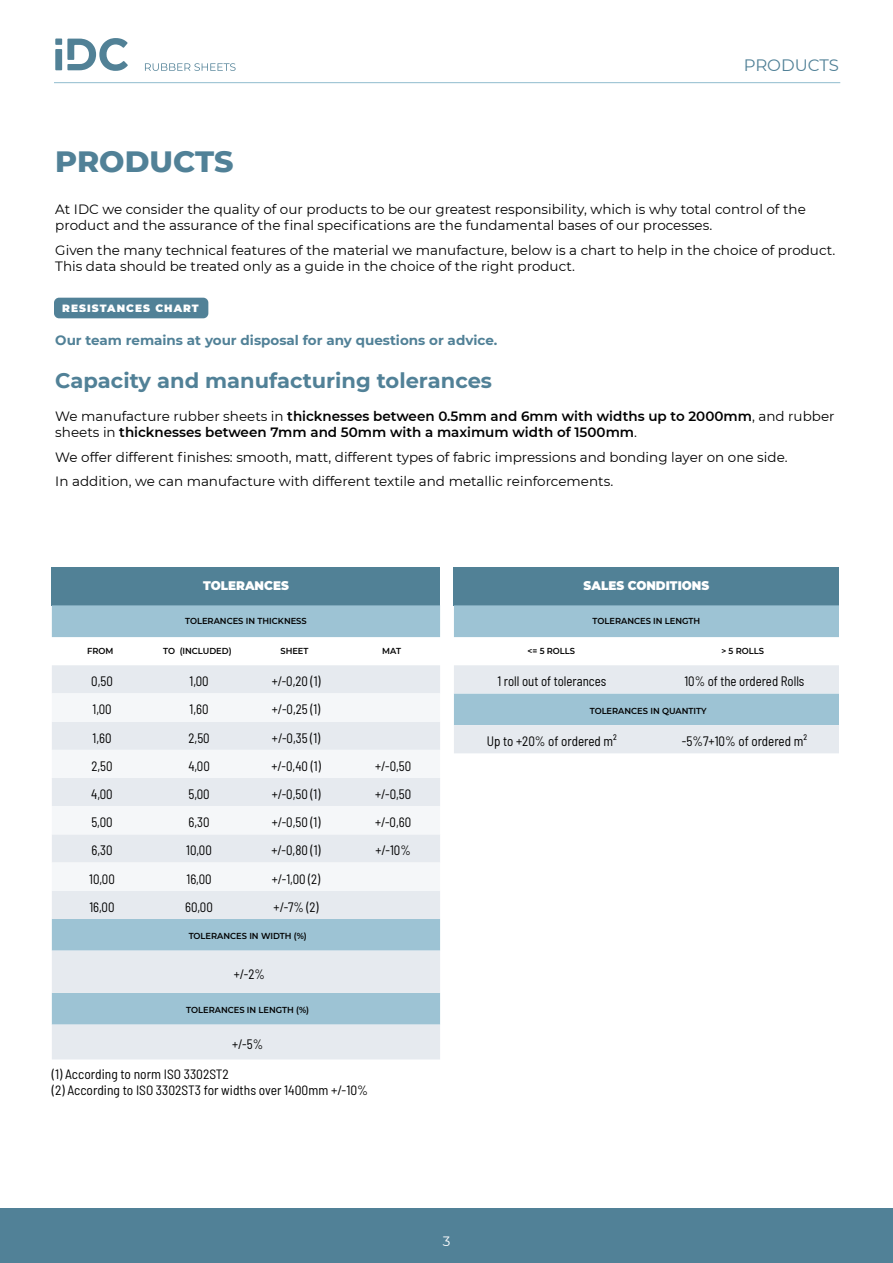
<style>
.page{position:relative;width:893px;height:1263px;background:#fff}
.page>*{position:absolute;margin:0;border:0;box-sizing:border-box;transform-origin:0 0}
.t1{font:800 30px "Montserrat";color:#518197}
.t2{font:700 21px "Montserrat";color:#518197}
.t3{font:16.5px "Montserrat";color:#518197}
.t4{font:semi-condensed 13.65px "Barlow";color:#000;scale:.94 1}
.t5{font:semi-condensed 13.65px "Barlow";color:#000;scale:.96 1}
.t6{font:13.5px/16.2px "Montserrat";color:#000}
.t7{font:600 13.5px/16.2px "Montserrat";color:#000}
.t8{font:semi-condensed 13.5px/16.2px "Barlow";color:#000}
.t9{font:700 13.5px "Montserrat";color:#518197}
.t10{font:13.5px "Montserrat";color:#fff}
.t11{font:900 12.45px "Montserrat";color:#fff;scale:.96 1}
.t12{font:900 10.5px "Montserrat";letter-spacing:.1em;color:#fff}
.t13{font:600 8.7px "Montserrat";color:#000;scale:.96 1}
.s1{font-weight:400}
</style>
<div class="page">
<hr style="left:54px;top:82px;width:786px;height:1px;background:#9dc3d4">
<div style="left:55px;top:39px;width:7px;height:6px;background:#518196"></div>
<div style="left:55px;top:49px;width:7px;height:21px;background:#518196"></div>
<svg style="left:67px;top:38px;width:61px;height:33px"></svg>
<svg style="left:145px;top:63px;width:91px;height:8px"></svg>
<div style="left:0;top:1209px;width:893px;height:54px;background:#518197"></div>
<div style="left:54px;top:298px;width:154px;height:20px;background:#518197;border-radius:5px"></div>
<div style="left:52px;top:567px;width:388px;height:38px;background:#518196"></div>
<svg style="left:52px;top:605px;width:388px;height:346px;fill:#9dc3d4"></svg>
<div style="left:52px;top:665px;width:388px;height:254px;background:#e6eaef"></div>
<svg style="left:52px;top:693px;width:388px;height:198px;fill:#f5f7f9"></svg>
<svg style="left:52px;top:951px;width:388px;height:108px;background:#cddce5"></svg>
<div style="left:165px;top:954px;width:165px;height:35px;background:#e6eaef"></div>
<div style="left:454px;top:567px;width:385px;height:38px;background:#518196"></div>
<svg style="left:454px;top:605px;width:385px;height:120px;fill:#9dc3d4"></svg>
<div style="left:454px;top:665px;width:385px;height:28px;background:#e6eaef"></div>
<div style="left:454px;top:725px;width:385px;height:28px;background:#e6eaef"></div>
<p class="t3" style="left:744px;top:54px;width:97px">PRODUCTS</p>
<h1 class="t1" style="left:55px;top:140px;width:180px">PRODUCTS</h1>
<p class="t6" style="left:55px;top:201px;width:752px">At IDC we consider the quality of our products to be our greatest responsibility, which is why total control of the product and the assurance of the final specifications are the fundamental bases of our processes.</p>
<p class="t6" style="left:55px;top:242px;width:781px">Given the many technical features of the material we manufacture, below is a chart to help in the choice of product.<br>This data should be treated only as a guide in the choice of the right product.</p>
<p class="t12" style="left:62px;top:300px;width:138px">RESISTANCES CHART</p>
<p class="t9" style="left:55px;top:331px;width:444px">Our team remains at your disposal for any questions or advice.</p>
<h2 class="t2" style="left:55px;top:365px;width:438px">Capacity and manufacturing tolerances</h2>
<p class="t7" style="left:55px;top:407px;width:781px"><span class="s1">We manufacture rubber sheets in</span> thicknesses between 0.5mm and 6mm with widths up to 2000mm<span class="s1">, and rubber sheets in</span> thicknesses between 7mm and 50mm with a maximum width of 1500mm<span class="s1">.</span></p>
<p class="t6" style="left:55px;top:444px;width:734px;line-height:24.8px">We offer different finishes: smooth, matt, different types of fabric impressions and bonding layer on one side.<br>In addition, we can manufacture with different textile and metallic reinforcements.</p>
<p class="t11" style="left:203px;top:576px;width:91px">TOLERANCES</p>
<p class="t13" style="left:185px;top:614px;width:128px">TOLERANCES IN THICKNESS</p>
<p class="t13" style="left:87px;top:644px;width:29px">FROM</p>
<p class="t13" style="left:163px;top:644px;width:73px">TO (INCLUDED)</p>
<p class="t13" style="left:280px;top:644px;width:31px">SHEET</p>
<p class="t13" style="left:382px;top:644px;width:21px">MAT</p>
<p class="t4" style="left:91px;top:671px;width:25px">0,50</p>
<p class="t4" style="left:190px;top:671px;width:22px">1,00</p>
<p class="t4" style="left:272px;top:671px;width:54px">+/-0,20 (1)</p>
<p class="t4" style="left:92px;top:700px;width:22px">1,00</p>
<p class="t4" style="left:190px;top:700px;width:22px">1,60</p>
<p class="t4" style="left:272px;top:700px;width:53px">+/-0,25 (1)</p>
<p class="t4" style="left:92px;top:728px;width:22px">1,60</p>
<p class="t4" style="left:188px;top:728px;width:24px">2,50</p>
<p class="t4" style="left:272px;top:728px;width:53px">+/-0,35 (1)</p>
<p class="t4" style="left:91px;top:756px;width:24px">2,50</p>
<p class="t4" style="left:188px;top:756px;width:24px">4,00</p>
<p class="t4" style="left:272px;top:756px;width:54px">+/-0,40 (1)</p>
<p class="t4" style="left:375px;top:756px;width:40px">+/-0,50</p>
<p class="t4" style="left:91px;top:784px;width:24px">4,00</p>
<p class="t4" style="left:188px;top:784px;width:24px">5,00</p>
<p class="t4" style="left:272px;top:784px;width:54px">+/-0,50 (1)</p>
<p class="t4" style="left:375px;top:784px;width:40px">+/-0,50</p>
<p class="t4" style="left:91px;top:812px;width:24px">5,00</p>
<p class="t4" style="left:188px;top:812px;width:24px">6,30</p>
<p class="t4" style="left:272px;top:812px;width:54px">+/-0,50 (1)</p>
<p class="t4" style="left:375px;top:812px;width:40px">+/-0,60</p>
<p class="t4" style="left:91px;top:841px;width:24px">6,30</p>
<p class="t4" style="left:186px;top:841px;width:29px">10,00</p>
<p class="t4" style="left:272px;top:841px;width:54px">+/-0,80 (1)</p>
<p class="t4" style="left:375px;top:841px;width:39px">+/-10%</p>
<p class="t4" style="left:89px;top:869px;width:29px">10,00</p>
<p class="t4" style="left:186px;top:869px;width:28px">16,00</p>
<p class="t4" style="left:272px;top:869px;width:53px">+/-1,00 (2)</p>
<p class="t4" style="left:89px;top:897px;width:28px">16,00</p>
<p class="t4" style="left:185px;top:897px;width:31px">60,00</p>
<p class="t4" style="left:274px;top:897px;width:49px">+/-7% (2)</p>
<p class="t13" style="left:189px;top:930px;width:124px">TOLERANCES IN WIDTH (%)</p>
<p class="t4" style="left:234px;top:964px;width:35px">+/-2%</p>
<p class="t13" style="left:186px;top:1004px;width:129px">TOLERANCES IN LENGTH (%)</p>
<p class="t4" style="left:232px;top:1034px;width:34px">+/-5%</p>
<p class="t8" style="left:52px;top:1065px;width:318px">(1) According to norm ISO 3302ST2<br>(2) According to ISO 3302ST3 for widths over 1400mm +/-10%</p>
<p class="t11" style="left:584px;top:576px;width:132px">SALES CONDITIONS</p>
<p class="t13" style="left:593px;top:614px;width:114px">TOLERANCES IN LENGTH</p>
<p class="t13" style="left:528px;top:644px;width:51px">&lt;= 5 ROLLS</p>
<p class="t13" style="left:721px;top:644px;width:46px">&gt; 5 ROLLS</p>
<p class="t4" style="left:497px;top:671px;width:117px">1 roll out of tolerances</p>
<p class="t4" style="left:684px;top:671px;width:129px">10% of the ordered Rolls</p>
<p class="t13" style="left:590px;top:704px;width:123px">TOLERANCES IN QUANTITY</p>
<p class="t5" style="left:487px;top:731px;width:137px">Up to +20% of ordered m²</p>
<p class="t5" style="left:682px;top:731px;width:132px">-5%7+10% of ordered m²</p>
<p class="t10" style="left:443px;top:1232px;width:9px">3</p>
</div>
